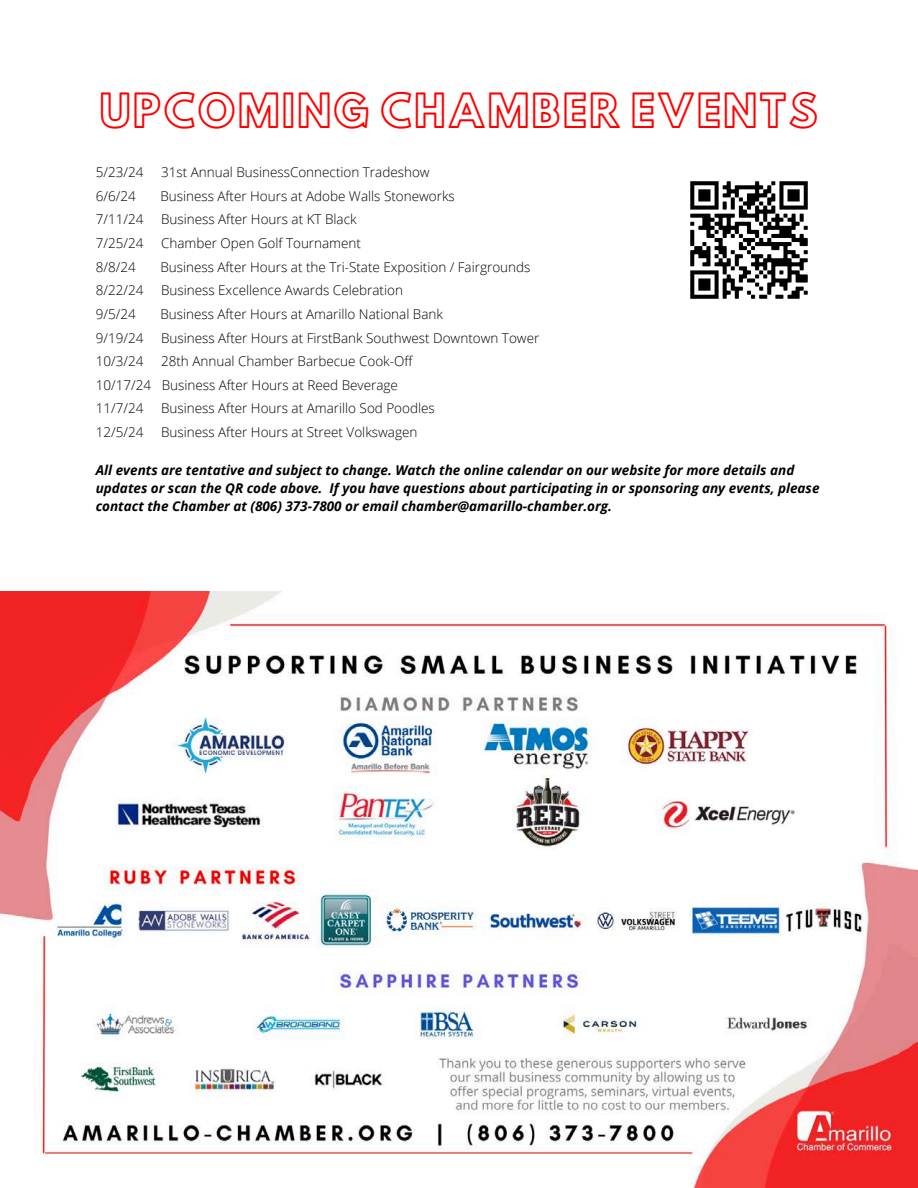
<style>
.page{position:relative;width:918px;height:1188px;background:#fff}
.page>*{position:absolute;margin:0;border:0;box-sizing:border-box;transform-origin:0 0}
.t1{font:40.65px "Hussar Ekologiczne 1";letter-spacing:.06em;color:#f00}
.t2{font:300 13.5px "Open Sans";color:#000}
.t3{font:italic 700 13.5px/18px "Open Sans";color:#000}
</style>
<div class="page">
<img style="left:0;top:591px;width:918px;height:597px">
<img style="left:690px;top:181px;width:118px;height:118px">
<p class="t1" style="left:100px;top:95px;width:720px">UPCOMING CHAMBER EVENTS</p>
<p class="t2" style="left:96px;top:163px;width:49px">5/23/24</p>
<p class="t2" style="left:161px;top:163px;width:270px">31st Annual BusinessConnection Tradeshow</p>
<p class="t2" style="left:96px;top:186px;width:41px">6/6/24</p>
<p class="t2" style="left:160px;top:186px;width:296px">Business After Hours at Adobe Walls Stoneworks</p>
<p class="t2" style="left:96px;top:210px;width:49px">7/11/24</p>
<p class="t2" style="left:161px;top:210px;width:197px">Business After Hours at KT Black</p>
<p class="t2" style="left:96px;top:234px;width:49px">7/25/24</p>
<p class="t2" style="left:161px;top:234px;width:202px">Chamber Open Golf Tournament</p>
<p class="t2" style="left:96px;top:257px;width:41px">8/8/24</p>
<p class="t2" style="left:160px;top:257px;width:372px">Business After Hours at the Tri-State Exposition / Fairgrounds</p>
<p class="t2" style="left:96px;top:281px;width:49px">8/22/24</p>
<p class="t2" style="left:161px;top:281px;width:243px">Business Excellence Awards Celebration</p>
<p class="t2" style="left:96px;top:305px;width:41px">9/5/24</p>
<p class="t2" style="left:160px;top:305px;width:284px">Business After Hours at Amarillo National Bank</p>
<p class="t2" style="left:96px;top:328px;width:49px">9/19/24</p>
<p class="t2" style="left:161px;top:328px;width:380px">Business After Hours at FirstBank Southwest Downtown Tower</p>
<p class="t2" style="left:96px;top:352px;width:49px">10/3/24</p>
<p class="t2" style="left:161px;top:352px;width:253px">28th Annual Chamber Barbecue Cook-Off</p>
<p class="t2" style="left:96px;top:375px;width:304px">10/17/24 Business After Hours at Reed Beverage</p>
<p class="t2" style="left:96px;top:399px;width:49px">11/7/24</p>
<p class="t2" style="left:161px;top:399px;width:275px">Business After Hours at Amarillo Sod Poodles</p>
<h2 class="t2" style="left:96px;top:423px;width:49px">12/5/24</h2>
<h2 class="t2" style="left:161px;top:423px;width:258px">Business After Hours at Street Volkswagen</h2>
<p class="t3" style="left:96px;top:461px;width:725px">All events are tentative and subject to change. Watch the online calendar on our website for more details and updates or scan the QR code above. If you have questions about participating in or sponsoring any events, please contact the Chamber at (806) 373-7800 or email chamber@amarillo-chamber.org.</p>
</div>
